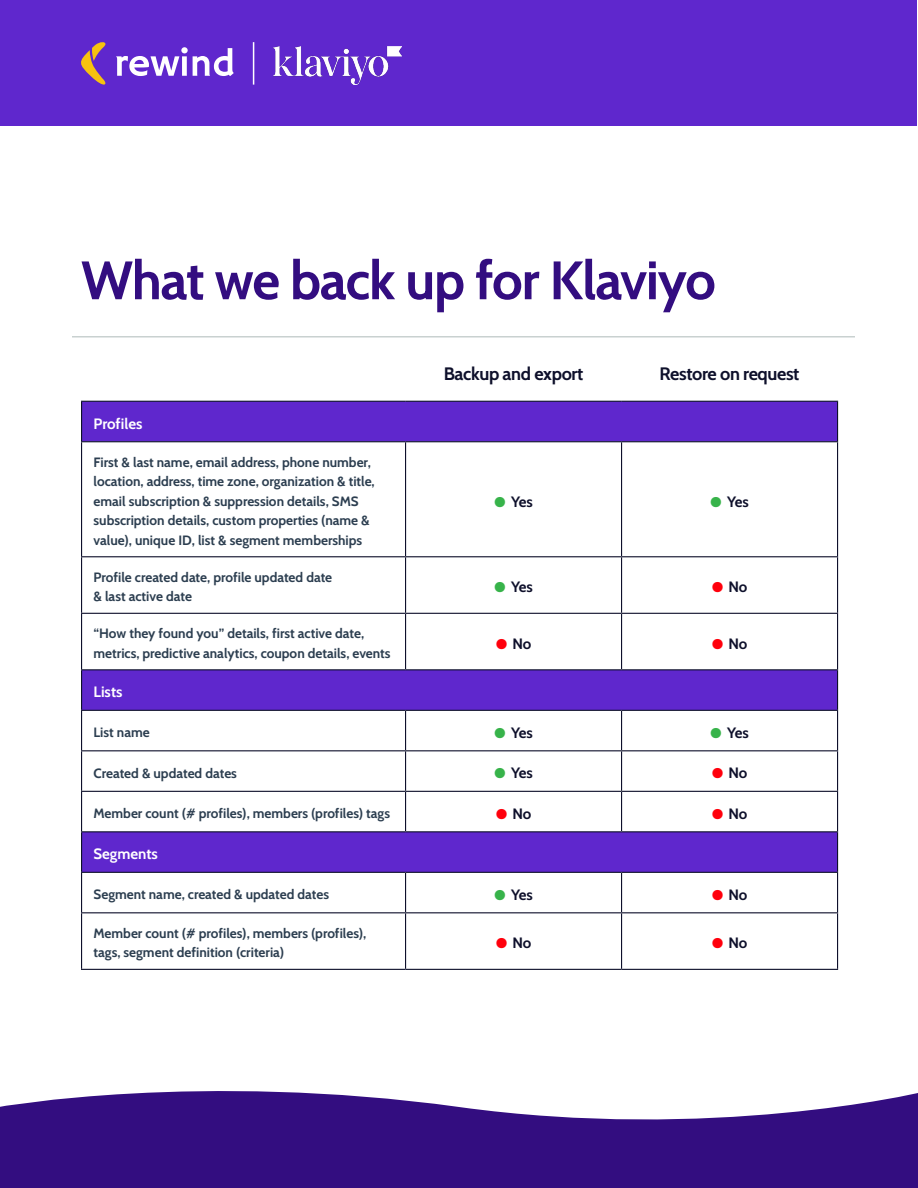
<style>
.page{position:relative;width:918px;height:1188px;background:#fff}
.page>*{position:absolute;margin:0;border:0;box-sizing:border-box;transform-origin:0 0}
.t1{font:54px "Cabin";letter-spacing:-.02em;color:#330d80}
.t2{font:18px "Cabin";letter-spacing:-.02em;color:#0e102b}
.t3{font:15px "Cabin";letter-spacing:-.015em;color:#0e102b}
.t4{font:15px "Cabin";color:#fff}
.t5{font:13.5px/19.5px "Cabin";color:#2c3e50}
.s1{font-family:"Work Sans";color:#37b34a}
.s2{font-family:"Work Sans";color:#ff000c}
</style>
<div class="page">
<svg style="left:0;top:1091px;width:918px;height:97px;background:#4f2e91"></svg>
<div style="left:1px;top:1px;width:916px;height:125px;background:#5f27cd"></div>
<div style="left:181px;top:47px;width:7px;height:6px;background:#fff;border-radius:50%"></div>
<svg style="left:116px;top:56px;width:71px;height:20px"></svg>
<svg style="left:193px;top:48px;width:41px;height:28px"></svg>
<svg style="left:81px;top:42px;width:25px;height:43px"></svg>
<hr style="left:253px;top:42px;width:1px;height:43px;background:#fff">
<img style="left:273px;top:46px;width:129px;height:39px">
<svg style="left:406px;top:400px;width:432px;height:1px"></svg>
<div style="left:82px;top:402px;width:755px;height:39px;background:#5f27cd"></div>
<svg style="left:82px;top:442px;width:755px;height:527px"></svg>
<hr style="left:81px;top:401px;width:325px;height:1px;background:#0e102b">
<hr style="left:81px;top:402px;width:1px;height:39px;background:#0e102b">
<hr style="left:406px;top:401px;width:216px;height:1px;background:#0e102b">
<hr style="left:622px;top:401px;width:216px;height:1px;background:#0e102b">
<hr style="left:837px;top:402px;width:1px;height:39px;background:#0e102b">
<hr style="left:81px;top:441px;width:325px;height:1px;background:#0e102b">
<hr style="left:81px;top:442px;width:1px;height:114px;background:#0e102b">
<hr style="left:406px;top:441px;width:216px;height:1px;background:#0e102b">
<hr style="left:405px;top:442px;width:1px;height:114px;background:#0e102b">
<hr style="left:622px;top:441px;width:216px;height:1px;background:#0e102b">
<hr style="left:621px;top:442px;width:1px;height:114px;background:#0e102b">
<hr style="left:837px;top:442px;width:1px;height:114px;background:#0e102b">
<hr style="left:81px;top:556px;width:325px;height:1px;background:#0e102b">
<hr style="left:81px;top:557px;width:1px;height:56px;background:#0e102b">
<hr style="left:406px;top:556px;width:216px;height:1px;background:#0e102b">
<hr style="left:405px;top:557px;width:1px;height:56px;background:#0e102b">
<hr style="left:622px;top:556px;width:216px;height:1px;background:#0e102b">
<hr style="left:621px;top:557px;width:1px;height:56px;background:#0e102b">
<hr style="left:837px;top:557px;width:1px;height:56px;background:#0e102b">
<hr style="left:81px;top:613px;width:325px;height:1px;background:#0e102b">
<hr style="left:81px;top:614px;width:1px;height:55px;background:#0e102b">
<hr style="left:406px;top:613px;width:216px;height:1px;background:#0e102b">
<hr style="left:405px;top:614px;width:1px;height:55px;background:#0e102b">
<hr style="left:622px;top:613px;width:216px;height:1px;background:#0e102b">
<hr style="left:621px;top:614px;width:1px;height:55px;background:#0e102b">
<hr style="left:837px;top:614px;width:1px;height:55px;background:#0e102b">
<hr style="left:81px;top:669px;width:325px;height:1px;background:#0e102b">
<hr style="left:81px;top:670px;width:1px;height:40px;background:#0e102b">
<hr style="left:406px;top:669px;width:216px;height:1px;background:#0e102b">
<hr style="left:622px;top:669px;width:216px;height:1px;background:#0e102b">
<hr style="left:837px;top:670px;width:1px;height:40px;background:#0e102b">
<hr style="left:81px;top:710px;width:325px;height:1px;background:#0e102b">
<hr style="left:81px;top:711px;width:1px;height:39px;background:#0e102b">
<hr style="left:406px;top:710px;width:216px;height:1px;background:#0e102b">
<hr style="left:405px;top:711px;width:1px;height:39px;background:#0e102b">
<hr style="left:622px;top:710px;width:216px;height:1px;background:#0e102b">
<hr style="left:621px;top:711px;width:1px;height:39px;background:#0e102b">
<hr style="left:837px;top:711px;width:1px;height:39px;background:#0e102b">
<hr style="left:81px;top:750px;width:325px;height:1px;background:#0e102b">
<hr style="left:81px;top:751px;width:1px;height:40px;background:#0e102b">
<hr style="left:406px;top:750px;width:216px;height:1px;background:#0e102b">
<hr style="left:405px;top:751px;width:1px;height:40px;background:#0e102b">
<hr style="left:622px;top:750px;width:216px;height:1px;background:#0e102b">
<hr style="left:621px;top:751px;width:1px;height:40px;background:#0e102b">
<hr style="left:837px;top:751px;width:1px;height:40px;background:#0e102b">
<hr style="left:81px;top:791px;width:325px;height:1px;background:#0e102b">
<hr style="left:81px;top:792px;width:1px;height:39px;background:#0e102b">
<hr style="left:406px;top:791px;width:216px;height:1px;background:#0e102b">
<hr style="left:405px;top:792px;width:1px;height:39px;background:#0e102b">
<hr style="left:622px;top:791px;width:216px;height:1px;background:#0e102b">
<hr style="left:621px;top:792px;width:1px;height:39px;background:#0e102b">
<hr style="left:837px;top:792px;width:1px;height:39px;background:#0e102b">
<hr style="left:81px;top:831px;width:325px;height:1px;background:#0e102b">
<hr style="left:81px;top:832px;width:1px;height:40px;background:#0e102b">
<hr style="left:406px;top:831px;width:216px;height:1px;background:#0e102b">
<hr style="left:622px;top:831px;width:216px;height:1px;background:#0e102b">
<hr style="left:837px;top:832px;width:1px;height:40px;background:#0e102b">
<hr style="left:81px;top:872px;width:325px;height:1px;background:#0e102b">
<hr style="left:81px;top:873px;width:1px;height:39px;background:#0e102b">
<hr style="left:406px;top:872px;width:216px;height:1px;background:#0e102b">
<hr style="left:405px;top:873px;width:1px;height:39px;background:#0e102b">
<hr style="left:622px;top:872px;width:216px;height:1px;background:#0e102b">
<hr style="left:621px;top:873px;width:1px;height:39px;background:#0e102b">
<hr style="left:837px;top:873px;width:1px;height:39px;background:#0e102b">
<hr style="left:81px;top:912px;width:325px;height:1px;background:#0e102b">
<hr style="left:81px;top:913px;width:1px;height:56px;background:#0e102b">
<hr style="left:406px;top:912px;width:216px;height:1px;background:#0e102b">
<hr style="left:405px;top:913px;width:1px;height:56px;background:#0e102b">
<hr style="left:622px;top:912px;width:216px;height:1px;background:#0e102b">
<hr style="left:621px;top:913px;width:1px;height:56px;background:#0e102b">
<hr style="left:837px;top:913px;width:1px;height:56px;background:#0e102b">
<hr style="left:81px;top:969px;width:325px;height:1px;background:#0e102b">
<hr style="left:406px;top:969px;width:216px;height:1px;background:#0e102b">
<hr style="left:622px;top:969px;width:216px;height:1px;background:#0e102b">
<hr style="left:72px;top:336px;width:783px;height:2px;background:#c9d1d0">
<h1 class="t1" style="left:81px;top:238px;width:636px">What we back up for Klaviyo</h1>
<p class="t4" style="left:94px;top:412px;width:50px">Profiles</p>
<p class="t5" style="left:94px;top:451px;width:283px">First &amp; last name, email address, phone number, location, address, time zone, organization &amp; title, email subscription &amp; suppression details, SMS subscription details, custom properties (name &amp; value), unique ID, list &amp; segment memberships</p>
<h2 class="t2" style="left:444px;top:359px;width:141px">Backup and export</h2>
<h2 class="t2" style="left:660px;top:359px;width:141px">Restore on request</h2>
<p class="t3" style="left:494px;top:489px;width:40px"><span class="s1">●</span> Yes</p>
<p class="t3" style="left:710px;top:489px;width:40px"><span class="s1">●</span> Yes</p>
<p class="t5" style="left:94px;top:566px;width:240px">Profile created date, profile updated date &amp; last active date</p>
<p class="t3" style="left:494px;top:575px;width:40px"><span class="s1">●</span> Yes</p>
<p class="t3" style="left:712px;top:575px;width:37px"><span class="s2">●</span> No</p>
<p class="t5" style="left:94px;top:623px;width:299px">“How they found you” details, first active date, metrics, predictive analytics, coupon details, events</p>
<p class="t3" style="left:496px;top:632px;width:37px"><span class="s2">●</span> No</p>
<p class="t3" style="left:712px;top:632px;width:37px"><span class="s2">●</span> No</p>
<p class="t4" style="left:94px;top:680px;width:30px">Lists</p>
<p class="t5" style="left:94px;top:722px;width:58px">List name</p>
<p class="t3" style="left:494px;top:721px;width:40px"><span class="s1">●</span> Yes</p>
<p class="t3" style="left:710px;top:721px;width:40px"><span class="s1">●</span> Yes</p>
<p class="t5" style="left:94px;top:762px;width:145px">Created &amp; updated dates</p>
<p class="t3" style="left:494px;top:761px;width:40px"><span class="s1">●</span> Yes</p>
<p class="t3" style="left:712px;top:761px;width:37px"><span class="s2">●</span> No</p>
<p class="t5" style="left:94px;top:803px;width:298px">Member count (# profiles), members (profiles) tags</p>
<p class="t3" style="left:496px;top:802px;width:37px"><span class="s2">●</span> No</p>
<p class="t3" style="left:712px;top:802px;width:37px"><span class="s2">●</span> No</p>
<p class="t4" style="left:94px;top:842px;width:66px">Segments</p>
<p class="t5" style="left:94px;top:884px;width:237px">Segment name, created &amp; updated dates</p>
<p class="t3" style="left:494px;top:883px;width:40px"><span class="s1">●</span> Yes</p>
<p class="t3" style="left:712px;top:883px;width:37px"><span class="s2">●</span> No</p>
<p class="t5" style="left:94px;top:922px;width:274px">Member count (# profiles), members (profiles), tags, segment definition (criteria)</p>
<p class="t3" style="left:496px;top:931px;width:37px"><span class="s2">●</span> No</p>
<p class="t3" style="left:712px;top:931px;width:37px"><span class="s2">●</span> No</p>
</div>
